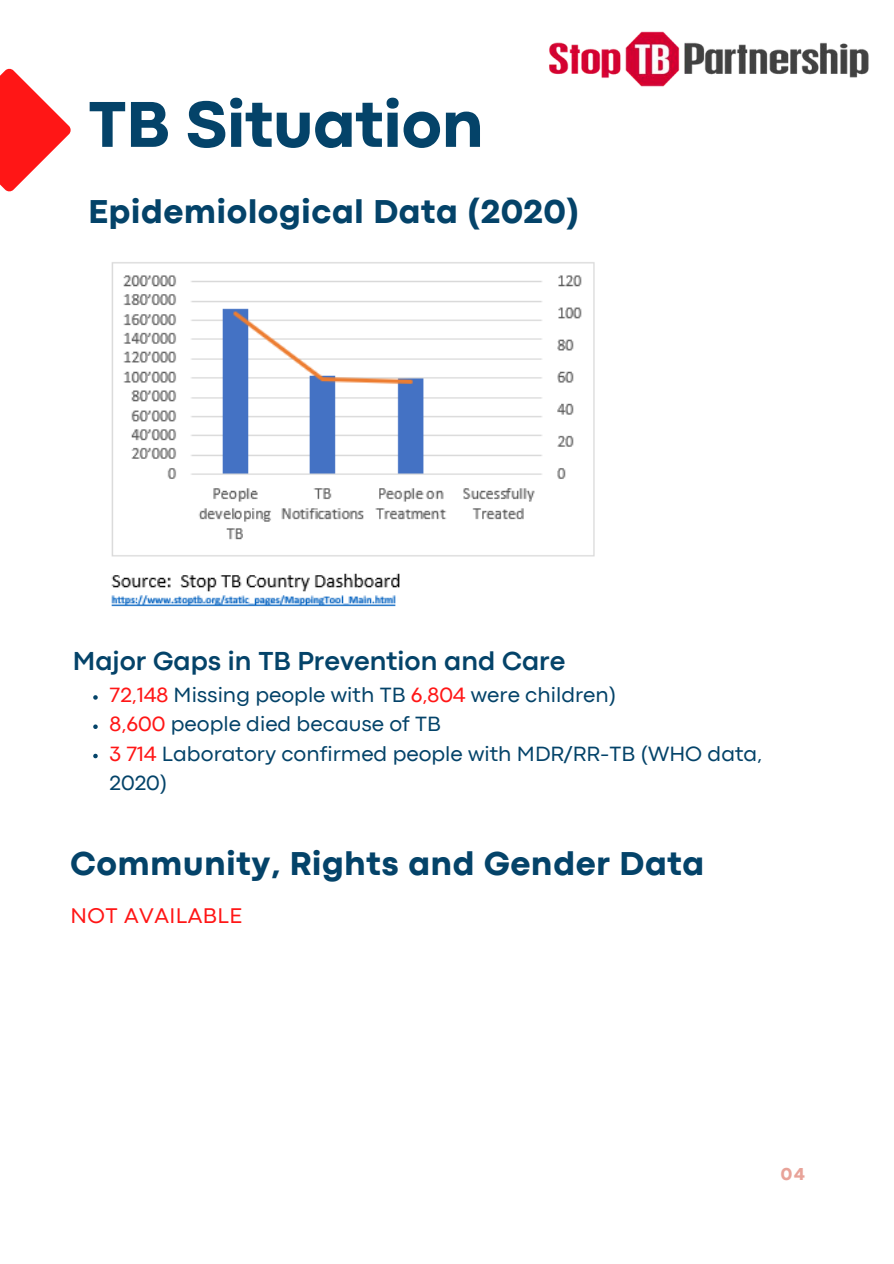
<style>
.page{position:relative;width:894px;height:1264px;background:#fff}
.page>*{position:absolute;margin:0;border:0;box-sizing:border-box;transform-origin:0 0}
.t1{font:800 67.5px "Codec Pro";color:#044369}
.t2{font:800 34.5px "Codec Pro";letter-spacing:.02em;color:#044369}
.t3{font:700 27.15px "Codec Pro";color:#044369}
.t4{font:22.2px "Codec Pro";letter-spacing:.02em;color:#ff1616}
.t5{font:21.6px/29.2px "Codec Pro";color:#044369}
.t6{font:800 18px "Codec Pro";color:#e8a399}
.s1{color:#ff1616}
</style>
<div class="page">
<svg style="left:0;top:68px;width:71px;height:124px"></svg>
<img style="left:549px;top:31px;width:320px;height:56px">
<img style="left:111px;top:262px;width:484px;height:345px">
<svg style="left:93px;top:695px;width:5px;height:4px"></svg>
<svg style="left:93px;top:724px;width:5px;height:5px"></svg>
<svg style="left:93px;top:753px;width:5px;height:5px"></svg>
<h1 class="t1" style="left:88px;top:100px;width:397px">TB Situation</h1>
<h2 class="t2" style="left:88px;top:199px;width:492px">Epidemiological Data (2020)</h2>
<p class="t3" style="left:73px;top:651px;width:493px">Major Gaps in TB Prevention and Care</p>
<p class="t5" style="left:110px;top:681px;width:654px"><span class="s1">72,148</span> Missing people with TB <span class="s1">6,804</span> were children)<br><span class="s1">8,600</span> people died because of TB<br><span class="s1">3 714</span> Laboratory confirmed people with MDR/RR-TB (WHO data, 2020)</p>
<h2 class="t2" style="left:71px;top:851px;width:635px">Community, Rights and Gender Data</h2>
<p class="t4" style="left:71px;top:907px;width:173px">NOT AVAILABLE</p>
<p class="t6" style="left:780px;top:1167px;width:25px">04</p>
</div>
